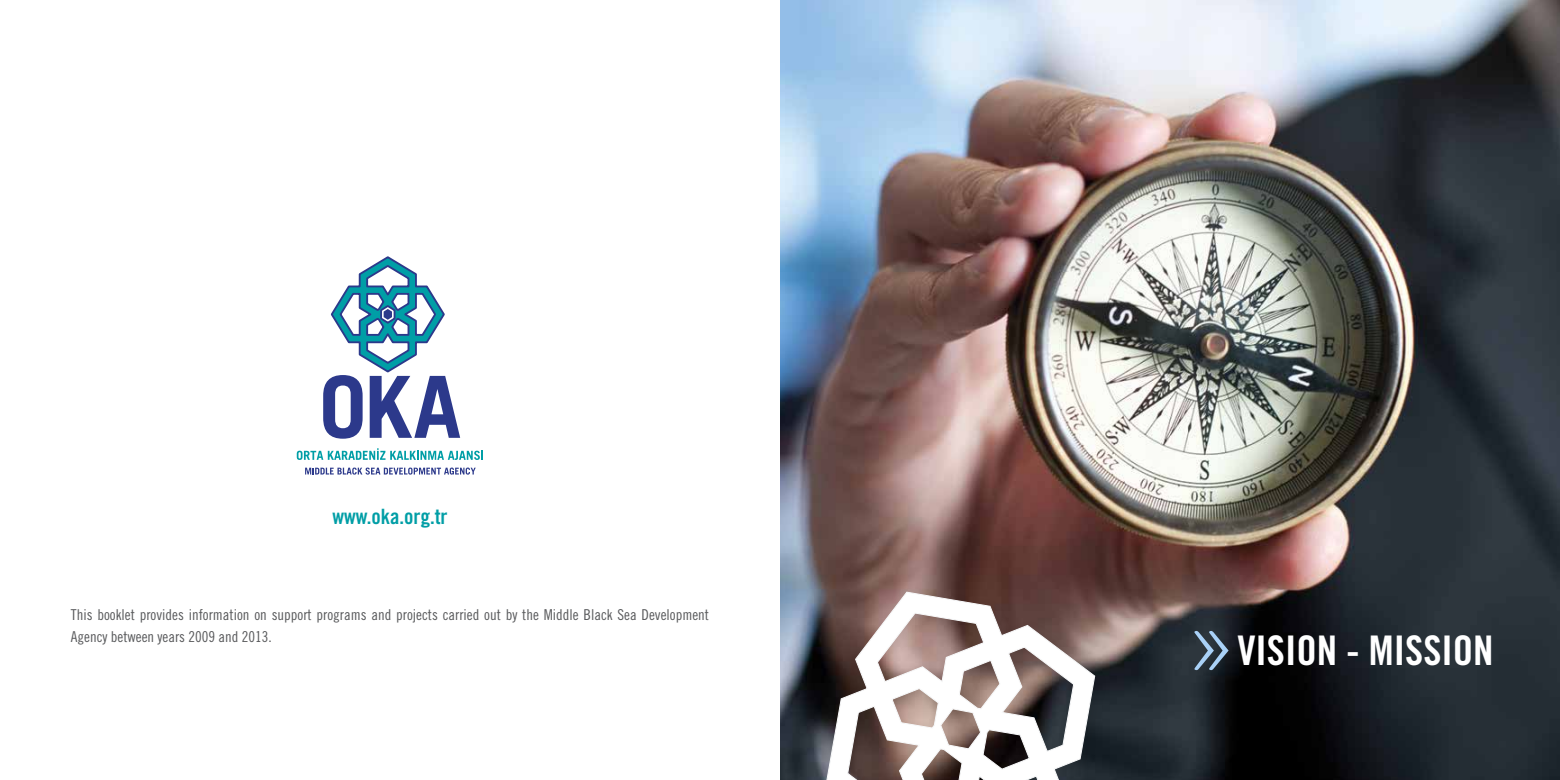
<style>
.page{position:relative;width:1560px;height:780px;background:#fff}
.page>*{position:absolute;margin:0;border:0;box-sizing:border-box;transform-origin:0 0}
.t1{font:40.75px "Trade Gothic LT Std Bd Cn 20";color:#fff}
.t2{font:21.12px "Trade Gothic LT Std Bd Cn 20";color:#009ea6}
.t3{font:15px/21.2px "Trade Gothic LT Std Cn 18";color:#58595b}
</style>
<div class="page">
<img style="left:780px;top:0;width:779px;height:780px">
<div style="left:818px;top:584px;width:291px;height:196px;background:#000;opacity:.1"></div>
<svg style="left:825px;top:591px;width:270px;height:189px"></svg>
<svg style="left:1194px;top:631px;width:34px;height:39px"></svg>
<svg style="left:305px;top:467px;width:170px;height:7px"></svg>
<svg style="left:297px;top:448px;width:186px;height:12px"></svg>
<svg style="left:323px;top:256px;width:137px;height:182px"></svg>
<h2 class="t2" style="left:332px;top:503px;width:117px">www.oka.org.tr</h2>
<p class="t3" style="left:71px;top:604px;width:639px">This booklet provides information on support programs and projects carried out by the Middle Black Sea Development<br>Agency between years 2009 and 2013.</p>
<h1 class="t1" style="left:1237px;top:626px;width:258px">VISION - MISSION</h1>
</div>
